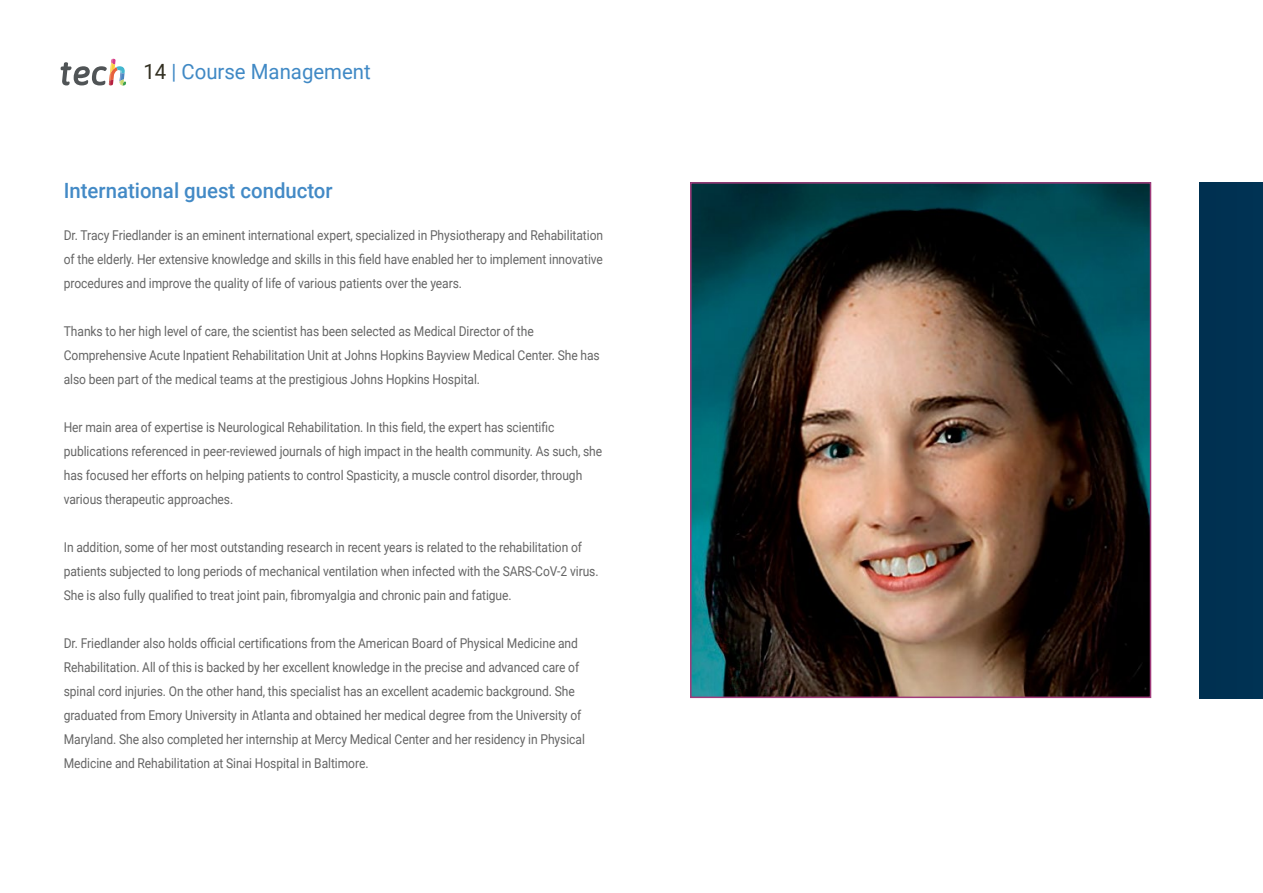
<style>
.page{position:relative;width:1263px;height:893px;background:#fff}
.page>*{position:absolute;margin:0;border:0;box-sizing:border-box;transform-origin:0 0}
.t1{font:500 21px "Roboto";color:#438ac6}
.t2{font:21px "Roboto";color:#4089c5}
.t3{font:13.5px/24px "Roboto";letter-spacing:-.005em;color:#656565;scale:.89 1}
.s1{color:#312e20}
</style>
<div class="page">
<img style="left:693px;top:185px;width:455px;height:510px">
<div style="left:690px;top:182px;width:461px;height:516px;border:2px solid #a03b7b"></div>
<svg style="left:61px;top:59px;width:65px;height:27px"></svg>
<div style="left:1199px;top:182px;width:64px;height:516px;background:#003152"></div>
<h1 class="t2" style="left:144px;top:57px;width:229px"><span class="s1">14</span> | Course Management</h1>
<h1 class="t1" style="left:64px;top:176px;width:270px">International guest conductor</h1>
<p class="t3" style="left:64px;top:222px;width:607px;text-align:justify">Dr. Tracy Friedlander is an eminent international expert, specialized in Physiotherapy and Rehabilitation of the elderly. Her extensive knowledge and skills in this field have enabled her to implement innovative procedures and improve the quality of life of various patients over the years.</p>
<p class="t3" style="left:64px;top:318px;width:604px">Thanks to her high level of care, the scientist has been selected as Medical Director of the<br>Comprehensive Acute Inpatient Rehabilitation Unit at Johns Hopkins Bayview Medical Center. She has also been part of the medical teams at the prestigious Johns Hopkins Hospital.</p>
<p class="t3" style="left:64px;top:414px;width:606px">Her main area of expertise is Neurological Rehabilitation. In this field, the expert has scientific publications referenced in peer-reviewed journals of high impact in the health community. As such, she has focused her efforts on helping patients to control Spasticity, a muscle control disorder, through various therapeutic approaches.</p>
<p class="t3" style="left:64px;top:534px;width:602px">In addition, some of her most outstanding research in recent years is related to the rehabilitation of patients subjected to long periods of mechanical ventilation when infected with the SARS-CoV-2 virus.<br>She is also fully qualified to treat joint pain, fibromyalgia and chronic pain and fatigue.</p>
<p class="t3" style="left:64px;top:630px;width:587px">Dr. Friedlander also holds official certifications from the American Board of Physical Medicine and Rehabilitation. All of this is backed by her excellent knowledge in the precise and advanced care of spinal cord injuries. On the other hand, this specialist has an excellent academic background. She graduated from Emory University in Atlanta and obtained her medical degree from the University of Maryland. She also completed her internship at Mercy Medical Center and her residency in Physical Medicine and Rehabilitation at Sinai Hospital in Baltimore.</p>
</div>
